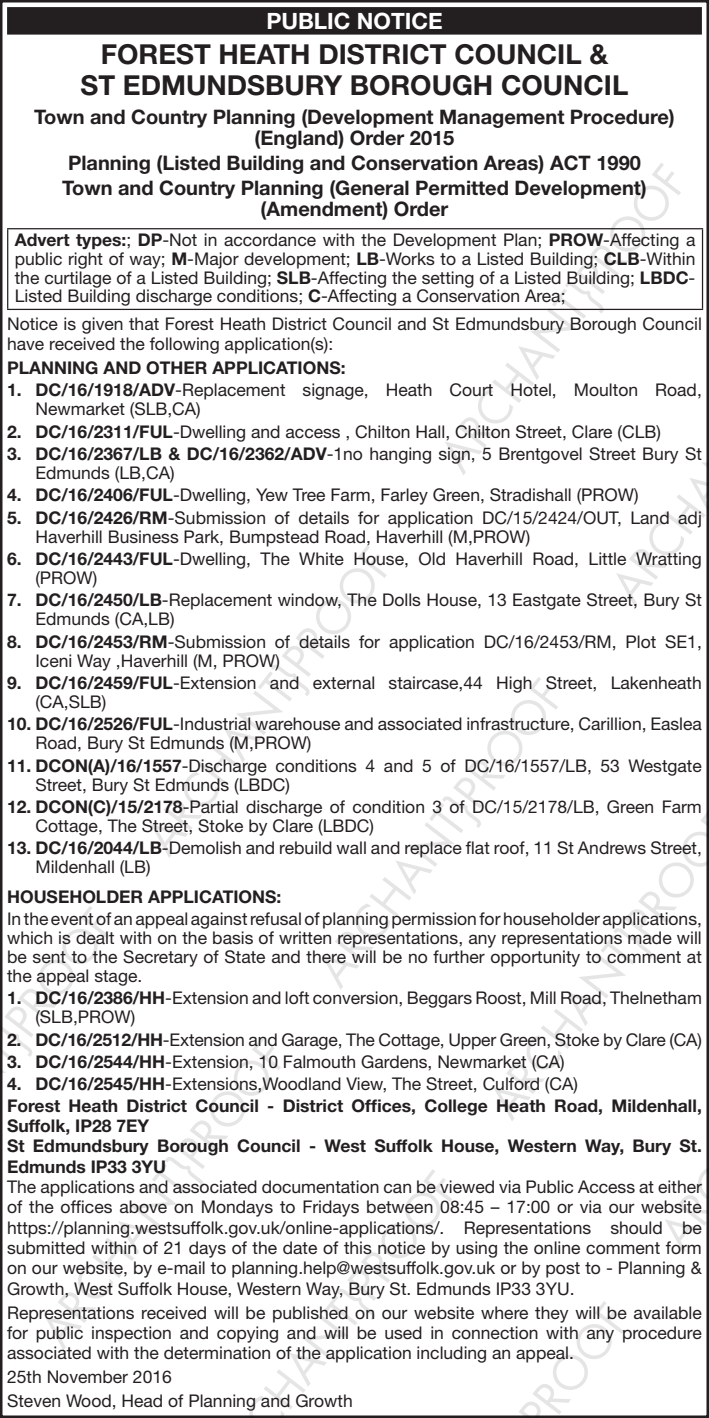
<style>
.page{position:relative;width:709px;height:1418px;background:#fff}
.page>*{position:absolute;margin:0;border:0;box-sizing:border-box;transform-origin:0 0}
.t1{font:700 27.5px/31.2px "Cgdfyy Helvetica Neue";color:#231f20;text-align:center}
.t2{font:700 22.5px "Cgdfyy Helvetica Neue";color:#fff}
.t3{font:700 20px/21.2px "Cgdfyy Helvetica Neue";color:#231f20;text-align:center}
.t4{font:17.5px/19px "Mnmtcm Helvetica Neue";color:#231f20}
.t5{font:700 17.5px/20.2px "Cgdfyy Helvetica Neue";color:#231f20}
.s1{font-family:"Cgdfyy Helvetica Neue";font-weight:700}
</style>
<div class="page">
<img style="left:0;top:0;width:709px;height:1417px">
<p class="t2" style="left:266px;top:13px;width:178px">PUBLIC NOTICE</p>
<h1 class="t1" style="left:81px;top:41px;width:549px">FOREST HEATH DISTRICT COUNCIL &amp;<br>ST EDMUNDSBURY BOROUGH COUNCIL</h1>
<p class="t3" style="left:34px;top:108px;width:642px">Town and Country Planning (Development Management Procedure) (England) Order 2015</p>
<p class="t3" style="left:62px;top:152px;width:586px;line-height:25px;text-align:left">Planning (Listed Building and Conservation Areas) ACT 1990<br>Town and Country Planning (General Permitted Development)</p>
<p class="t3" style="left:260px;top:200px;width:189px">(Amendment) Order</p>
<p class="t4" style="left:15px;top:232px;width:682px;text-align:justify"><span class="s1">Advert types:</span>; <span class="s1">DP</span>-Not in accordance with the Development Plan; <span class="s1">PROW</span>-Affecting a public right of way; <span class="s1">M</span>-Major development; <span class="s1">LB</span>-Works to a Listed Building; <span class="s1">CLB</span>-Within the curtilage of a Listed Building; <span class="s1">SLB</span>-Affecting the setting of a Listed Building; <span class="s1">LBDC</span>-Listed Building discharge conditions; <span class="s1">C</span>-Affecting a Conservation Area;</p>
<p class="t4" style="left:7px;top:315px;width:696px;line-height:20px">Notice is given that Forest Heath District Council and St Edmundsbury Borough Council have received the following application(s):</p>
<p class="t5" style="left:7px;top:359px;width:340px">PLANNING AND OTHER APPLICATIONS:</p>
<p class="t4" style="left:35px;top:382px;width:668px;text-indent:-28px"><span class="s1">1. DC/16/1918/ADV</span>-Replacement signage, Heath Court Hotel, Moulton Road,<br>Newmarket (SLB,CA)</p>
<p class="t4" style="left:7px;top:423px;width:655px"><span class="s1">2. DC/16/2311/FUL</span>-Dwelling and access , Chilton Hall, Chilton Street, Clare (CLB)</p>
<p class="t4" style="left:35px;top:446px;width:668px;text-indent:-28px"><span class="s1">3. DC/16/2367/LB &amp; DC/16/2362/ADV</span>-1no hanging sign, 5 Brentgovel Street Bury St<br>Edmunds (LB,CA)</p>
<p class="t4" style="left:7px;top:487px;width:633px"><span class="s1">4. DC/16/2406/FUL</span>-Dwelling, Yew Tree Farm, Farley Green, Stradishall (PROW)</p>
<p class="t4" style="left:35px;top:509px;width:668px;text-indent:-28px"><span class="s1">5. DC/16/2426/RM</span>-Submission of details for application DC/15/2424/OUT, Land adj<br>Haverhill Business Park, Bumpstead Road, Haverhill (M,PROW)</p>
<p class="t4" style="left:35px;top:551px;width:668px;text-indent:-28px"><span class="s1">6. DC/16/2443/FUL</span>-Dwelling, The White House, Old Haverhill Road, Little Wratting (PROW)</p>
<p class="t4" style="left:35px;top:592px;width:668px;text-indent:-28px"><span class="s1">7. DC/16/2450/LB</span>-Replacement window, The Dolls House, 13 Eastgate Street, Bury St<br>Edmunds (CA,LB)</p>
<p class="t4" style="left:35px;top:633px;width:668px;text-indent:-28px"><span class="s1">8. DC/16/2453/RM</span>-Submission of details for application DC/16/2453/RM, Plot SE1,<br>Iceni Way ,Haverhill (M, PROW)</p>
<p class="t4" style="left:35px;top:674px;width:668px;text-indent:-28px"><span class="s1">9. DC/16/2459/FUL</span>-Extension and external staircase,44 High Street, Lakenheath (CA,SLB)</p>
<p class="t4" style="left:35px;top:716px;width:668px;text-indent:-28px"><span class="s1">10. DC/16/2526/FUL</span>-Industrial warehouse and associated infrastructure, Carillion, Easlea<br>Road, Bury St Edmunds (M,PROW)</p>
<p class="t4" style="left:35px;top:757px;width:668px;text-indent:-28px"><span class="s1">11. DCON(A)/16/1557</span>-Discharge conditions 4 and 5 of DC/16/1557/LB, 53 Westgate<br>Street, Bury St Edmunds (LBDC)</p>
<p class="t4" style="left:35px;top:798px;width:668px;text-indent:-28px"><span class="s1">12. DCON(C)/15/2178</span>-Partial discharge of condition 3 of DC/15/2178/LB, Green Farm<br>Cottage, The Street, Stoke by Clare (LBDC)</p>
<p class="t4" style="left:35px;top:840px;width:668px;text-indent:-28px"><span class="s1">13. DC/16/2044/LB</span>-Demolish and rebuild wall and replace flat roof, 11 St Andrews Street,<br>Mildenhall (LB)</p>
<p class="t5" style="left:7px;top:888px;width:276px">HOUSEHOLDER APPLICATIONS:</p>
<p class="t4" style="left:7px;top:910px;width:696px;text-align:justify">In the event of an appeal against refusal of planning permission for householder applications, which is dealt with on the basis of written representations, any representations made will be sent to the Secretary of State and there will be no further opportunity to comment at the appeal stage.</p>
<p class="t4" style="left:35px;top:989px;width:668px;text-indent:-28px"><span class="s1">1. DC/16/2386/HH</span>-Extension and loft conversion, Beggars Roost, Mill Road, Thelnetham (SLB,PROW)</p>
<p class="t4" style="left:7px;top:1031px;width:696px"><span class="s1">2. DC/16/2512/HH</span>-Extension and Garage, The Cottage, Upper Green, Stoke by Clare (CA)</p>
<p class="t4" style="left:7px;top:1053px;width:559px"><span class="s1">3. DC/16/2544/HH</span>-Extension, 10 Falmouth Gardens, Newmarket (CA)</p>
<p class="t4" style="left:7px;top:1076px;width:572px"><span class="s1">4. DC/16/2545/HH</span>-Extensions,Woodland View, The Street, Culford (CA)</p>
<p class="t5" style="left:7px;top:1096px;width:696px">Forest Heath District Council - District Offices, College Heath Road, Mildenhall, Suffolk, IP28 7EY<br>St Edmundsbury Borough Council - West Suffolk House, Western Way, Bury St.<br>Edmunds IP33 3YU</p>
<p class="t4" style="left:7px;top:1178px;width:696px;line-height:20.2px;text-align:justify">The applications and associated documentation can be viewed via Public Access at either of the offices above on Mondays to Fridays between 08:45 – 17:00 or via our website https://planning.westsuffolk.gov.uk/online-applications/. Representations should be submitted within of 21 days of the date of this notice by using the online comment form on our website, by e-mail to planning.help@westsuffolk.gov.uk or by post to - Planning &amp; Growth, West Suffolk House, Western Way, Bury St. Edmunds IP33 3YU.</p>
<p class="t4" style="left:7px;top:1303px;width:696px;line-height:20.2px;text-align:justify">Representations received will be published on our website where they will be available for public inspection and copying and will be used in connection with any procedure associated with the determination of the application including an appeal.</p>
<p class="t4" style="left:7px;top:1366px;width:347px;line-height:23.8px">25th November 2016<br>Steven Wood, Head of Planning and Growth</p>
</div>
